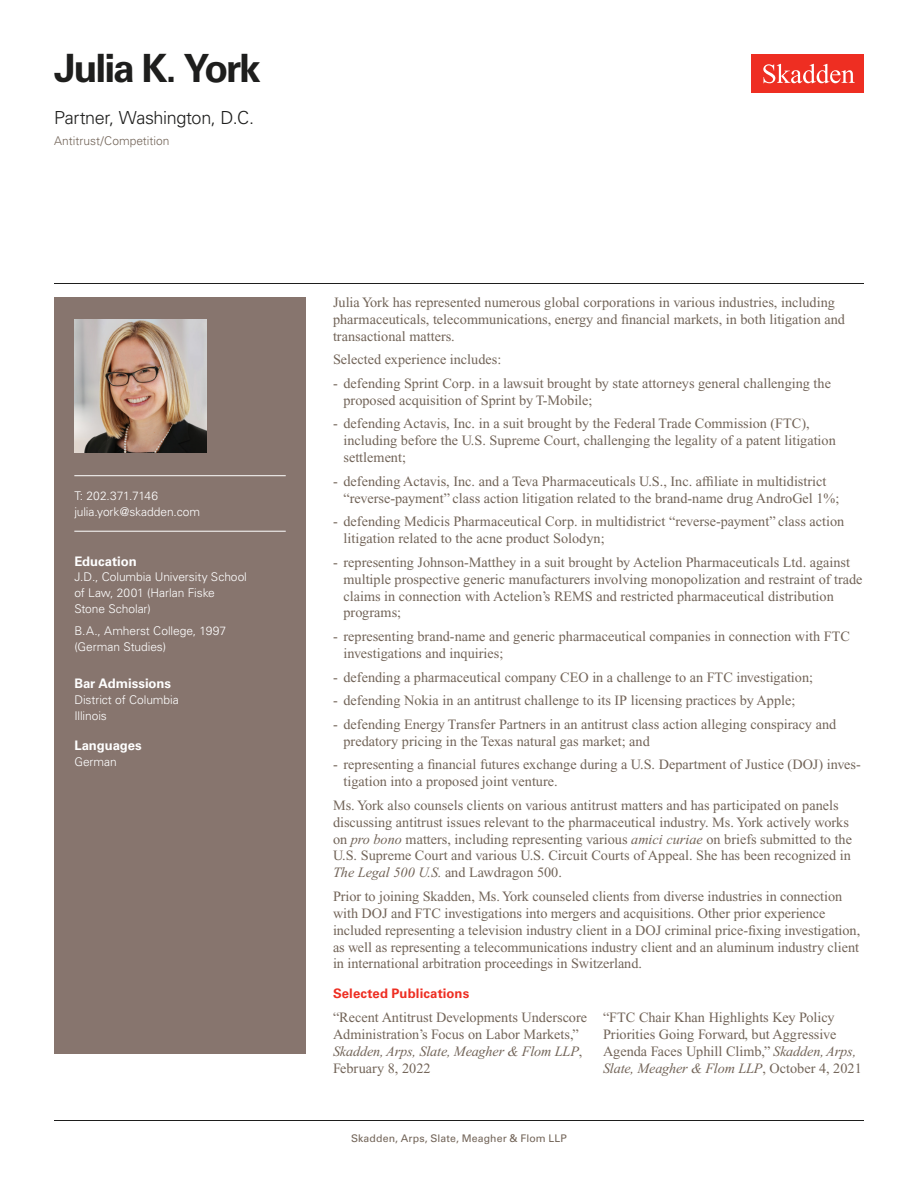
<style>
.page{position:relative;width:918px;height:1188px;background:#fff}
.page>*{position:absolute;margin:0;border:0;box-sizing:border-box;transform-origin:0 0}
.Name{font:700 39px "Univers LT Std";letter-spacing:-.055em;color:#1e1e1d}
.Title_and_Office{font:300 18px "Univers LT Std";letter-spacing:-.02em;color:#1e1e1d}
.Main_Body{font:14.25px/16.8px "Times New Roman PS Std";color:#726458}
.Bar_Admission_Educat{font:700 13.2px "Univers LT Std";letter-spacing:-.005em;color:#fff}
.Publications_Associa{font:700 13.2px "Univers LT Std";letter-spacing:.01em;color:#ee2e22}
.Sidebar_text{font:300 12px/15.8px "Univers LT Std";letter-spacing:-.005em;color:#fff}
.Sidebar_text_no_para{font:300 12px "Univers LT Std";letter-spacing:-.005em;color:#fff}
.Email{font:300 12px "Univers LT Std";letter-spacing:-.005em;color:#fff}
.Practice{font:300 12px "Univers LT Std";color:#726458}
.Phone_Number{font:300 12px "Univers LT Std";color:#fff}
.Folio{font:10.5px "Univers LT Std";letter-spacing:.01em;color:#726458}
.s1{font-style:italic}
</style>
<div class="page">
<div style="left:752px;top:54px;width:112px;height:39px;background:#ee2e22"></div>
<svg style="left:763px;top:64px;width:92px;height:19px"></svg>
<div style="left:54px;top:297px;width:252px;height:756px;background:#87756e"></div>
<hr style="left:74px;top:475px;width:212px;height:1px;background:#fff">
<hr style="left:74px;top:531px;width:212px;height:1px;background:#fff">
<img style="left:74px;top:320px;width:132px;height:132px">
<hr style="left:54px;top:1120px;width:810px;height:1px;background:#1e1e1d">
<hr style="left:54px;top:283px;width:810px;height:1px;background:#1e1e1d">
<h1 class="Name" style="left:54px;top:46px;width:208px">Julia K. York</h1>
<h2 class="Title_and_Office" style="left:54px;top:107px;width:202px">Partner, Washington, D.C.</h2>
<h3 class="Practice" style="left:54px;top:134px;width:117px">Antitrust/Competition</h3>
<p class="Phone_Number" style="left:74px;top:489px;width:85px">T: 202.371.7146</p>
<p class="Email" style="left:74px;top:504px;width:127px">julia.york@skadden.com</p>
<p class="Bar_Admission_Educat" style="left:74px;top:553px;width:64px">Education</p>
<p class="Sidebar_text" style="left:74px;top:569px;width:174px">J.D., Columbia University School of Law, 2001 (Harlan Fiske<br>Stone Scholar)</p>
<p class="Sidebar_text" style="left:74px;top:623px;width:153px">B.A., Amherst College, 1997 (German Studies)</p>
<p class="Bar_Admission_Educat" style="left:74px;top:676px;width:98px">Bar Admissions</p>
<p class="Sidebar_text_no_para" style="left:74px;top:693px;width:106px">District of Columbia</p>
<p class="Sidebar_text_no_para" style="left:74px;top:708px;width:34px">Illinois</p>
<p class="Bar_Admission_Educat" style="left:74px;top:738px;width:69px">Languages</p>
<p class="Sidebar_text" style="left:74px;top:754px;width:44px">German</p>
<p class="Main_Body" style="left:333px;top:294px;width:513px">Julia York has represented numerous global corporations in various industries, including pharmaceuticals, telecommunications, energy and financial markets, in both litigation and transactional matters.</p>
<p class="Main_Body" style="left:333px;top:351px;width:170px">Selected experience includes:</p>
<p class="Main_Body" style="left:344px;top:375px;width:489px;text-indent:-10px">- defending Sprint Corp. in a lawsuit brought by state attorneys general challenging the proposed acquisition of Sprint by T-Mobile;</p>
<p class="Main_Body" style="left:344px;top:415px;width:494px;text-indent:-10px">- defending Actavis, Inc. in a suit brought by the Federal Trade Commission (FTC), including before the U.S. Supreme Court, challenging the legality of a patent litigation settlement;</p>
<p class="Main_Body" style="left:344px;top:473px;width:497px;text-indent:-10px">- defending Actavis, Inc. and a Teva Pharmaceuticals U.S., Inc. affiliate in multidistrict “reverse-payment” class action litigation related to the brand-name drug AndroGel 1%;</p>
<p class="Main_Body" style="left:344px;top:513px;width:502px;text-indent:-10px">- defending Medicis Pharmaceutical Corp. in multidistrict “reverse-payment” class action litigation related to the acne product Solodyn;</p>
<p class="Main_Body" style="left:344px;top:554px;width:521px;text-indent:-10px">- representing Johnson-Matthey in a suit brought by Actelion Pharmaceuticals Ltd. against multiple prospective generic manufacturers involving monopolization and restraint of trade claims in connection with Actelion’s REMS and restricted pharmaceutical distribution programs;</p>
<p class="Main_Body" style="left:344px;top:628px;width:508px;text-indent:-10px">- representing brand-name and generic pharmaceutical companies in connection with FTC investigations and inquiries;</p>
<p class="Main_Body" style="left:333px;top:668px;width:482px">- defending a pharmaceutical company CEO in a challenge to an FTC investigation;</p>
<p class="Main_Body" style="left:333px;top:692px;width:464px">- defending Nokia in an antitrust challenge to its IP licensing practices by Apple;</p>
<p class="Main_Body" style="left:344px;top:716px;width:494px;text-indent:-10px">- defending Energy Transfer Partners in an antitrust class action alleging conspiracy and predatory pricing in the Texas natural gas market; and</p>
<p class="Main_Body" style="left:344px;top:756px;width:519px;text-indent:-10px">- representing a financial futures exchange during a U.S. Department of Justice (DOJ) inves&shy;tigation into a proposed joint venture.</p>
<p class="Main_Body" style="left:333px;top:797px;width:521px">Ms. York also counsels clients on various antitrust matters and has participated on panels discussing antitrust issues relevant to the pharmaceutical industry. Ms. York actively works on <span class="s1">pro bono</span> matters, including representing various <span class="s1">amici curiae</span> on briefs submitted to the U.S. Supreme Court and various U.S. Circuit Courts of Appeal. She has been recognized in <span class="s1">The Legal 500 U.S.</span> and Lawdragon 500.</p>
<p class="Main_Body" style="left:333px;top:888px;width:529px">Prior to joining Skadden, Ms. York counseled clients from diverse industries in connection with DOJ and FTC investigations into mergers and acquisitions. Other prior experience included representing a television industry client in a DOJ criminal price-fixing investigation, as well as representing a telecommunications industry client and an aluminum industry client in international arbitration proceedings in Switzerland.</p>
<p class="Publications_Associa" style="left:333px;top:986px;width:138px">Selected Publications</p>
<p class="Main_Body" style="left:333px;top:1009px;width:256px">“Recent Antitrust Developments Underscore Administration’s Focus on Labor Markets,” <span class="s1">Skadden, Arps, Slate, Meagher &amp; Flom LLP</span>, February 8, 2022</p>
<p class="Main_Body" style="left:603px;top:1009px;width:260px">“FTC Chair Khan Highlights Key Policy Priorities Going Forward, but Aggressive Agenda Faces Uphill Climb,” <span class="s1">Skadden, Arps, Slate, Meagher &amp; Flom LLP</span>, October 4, 2021</p>
<p class="Folio" style="left:351px;top:1132px;width:217px">Skadden, Arps, Slate, Meagher &amp; Flom LLP</p>
</div>
